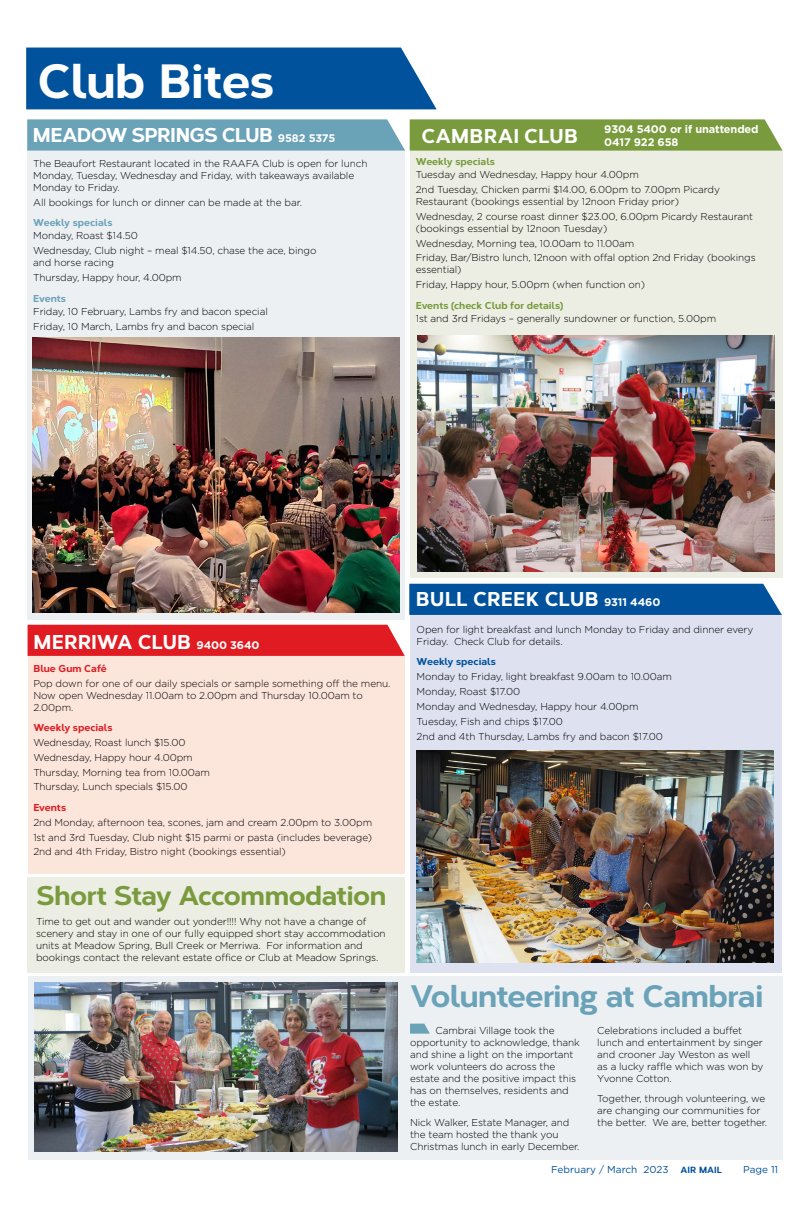
<style>
.page{position:relative;width:808px;height:1205px;background:#fff}
.page>*{position:absolute;margin:0;border:0;box-sizing:border-box;transform-origin:0 0}
.t1{font:800 48px "Corbert";letter-spacing:-.01em;color:#fff}
.t2{font:800 31px "Corbert";letter-spacing:-.025em;color:#6aa2b8}
.t3{font:800 27px "Corbert";letter-spacing:-.02em;color:#799b3d}
.t4{font:800 20px "Corbert";letter-spacing:-.01em;color:#fff}
.t5{font:800 20px "Corbert";letter-spacing:-.04em;color:#fff}
.t6{font:700 11px "Gotham";letter-spacing:-.01em;color:#fff}
.t7{font:300 10px/12px "Gotham";letter-spacing:-.01em;color:#000}
.t8{font:800 10px "Corbert";color:#799b3d}
.t9{font:10px "Gotham";color:#00529c}
.t10{font:800 10px "Corbert";color:#e11b22}
.t11{font:800 10px "Corbert";color:#6aa2b8}
.t12{font:800 10px "Corbert";color:#00529c}
.s1{font-family:"Gotham";font-weight:700;font-size:11px}
.s2{font-family:"Corbert";font-weight:800;font-size:9px}
</style>
<div class="page">
<div style="left:28px;top:976px;width:755px;height:183px;background:#ecf0f3"></div>
<div style="left:26px;top:48px;width:411px;height:61px;background:#00529c"></div>
<div style="left:410px;top:151px;width:372px;height:427px;background:#eceee3"></div>
<div style="left:410px;top:612px;width:372px;height:360px;background:#dde1f0"></div>
<div style="left:409px;top:584px;width:373px;height:31px;background:#00529c"></div>
<div style="left:27px;top:148px;width:378px;height:472px;background:#ecf0f3"></div>
<svg style="left:27px;top:119px;width:755px;height:32px;background:#78a381"></svg>
<div style="left:28px;top:656px;width:377px;height:217px;background:#fce5db"></div>
<div style="left:28px;top:625px;width:377px;height:31px;background:#e11b22"></div>
<div style="left:28px;top:877px;width:377px;height:95px;background:#eceee3"></div>
<img style="left:417px;top:335px;width:358px;height:236px">
<img style="left:33px;top:337px;width:366px;height:275px">
<img style="left:416px;top:750px;width:358px;height:212px">
<svg style="left:410px;top:1023px;width:20px;height:10px"></svg>
<img style="left:35px;top:982px;width:363px;height:169px">
<h1 class="t1" style="left:37px;top:43px;width:238px">Club Bites</h1>
<h3 class="t5" style="left:33px;top:119px;width:304px">MEADOW SPRINGS CLUB <span class="s1">9582 5375</span></h3>
<p class="t7" style="left:33px;top:157px;width:336px">The Beaufort Restaurant located in the RAAFA Club is open for lunch<br>Monday, Tuesday, Wednesday and Friday, with takeaways available<br>Monday to Friday.</p>
<p class="t7" style="left:33px;top:196px;width:270px">All bookings for lunch or dinner can be made at the bar.</p>
<p class="t11" style="left:33px;top:215px;width:81px">Weekly specials</p>
<p class="t7" style="left:33px;top:228px;width:285px;line-height:14.8px">Monday, Roast $14.50<br>Wednesday, Club night – meal $14.50, chase the ace, bingo</p>
<p class="t7" style="left:33px;top:255px;width:150px;line-height:14.8px">and horse racing<br>Thursday, Happy hour, 4.00pm</p>
<p class="t11" style="left:33px;top:290px;width:34px">Events</p>
<p class="t7" style="left:33px;top:304px;width:236px;line-height:14.8px">Friday, 10 February, Lambs fry and bacon special<br>Friday, 10 March, Lambs fry and bacon special</p>
<p class="t6" style="left:604px;top:123px;width:156px">9304 5400 or if unattended</p>
<h3 class="t4" style="left:422px;top:120px;width:158px">CAMBRAI CLUB</h3>
<p class="t6" style="left:604px;top:136px;width:76px">0417 922 658</p>
<p class="t8" style="left:416px;top:153px;width:81px">Weekly specials</p>
<p class="t7" style="left:416px;top:167px;width:306px;line-height:14.8px">Tuesday and Wednesday, Happy hour 4.00pm<br>2nd Tuesday, Chicken parmi $14.00, 6.00pm to 7.00pm Picardy</p>
<p class="t7" style="left:416px;top:194px;width:339px;line-height:14.8px">Restaurant (bookings essential by 12noon Friday prior)<br>Wednesday, 2 course roast dinner $23.00, 6.00pm Picardy Restaurant</p>
<p class="t7" style="left:416px;top:221px;width:341px;line-height:14.8px">(bookings essential by 12noon Tuesday)<br>Wednesday, Morning tea, 10.00am to 11.00am<br>Friday, Bar/Bistro lunch, 12noon with offal option 2nd Friday (bookings</p>
<p class="t7" style="left:416px;top:262px;width:231px;line-height:14.8px">essential)<br>Friday, Happy hour, 5.00pm (when function on)</p>
<p class="t8" style="left:416px;top:297px;width:149px">Events (check Club for details)</p>
<p class="t7" style="left:416px;top:312px;width:302px">1st and 3rd Fridays – generally sundowner or function, 5.00pm</p>
<h3 class="t4" style="left:34px;top:626px;width:228px">MERRIWA CLUB <span class="s1">9400 3640</span></h3>
<p class="t10" style="left:33px;top:660px;width:75px">Blue Gum Café</p>
<p class="t7" style="left:33px;top:677px;width:359px">Pop down for one of our daily specials or sample something off the menu.<br>Now open Wednesday 11.00am to 2.00pm and Thursday 10.00am to<br>2.00pm.</p>
<p class="t10" style="left:33px;top:719px;width:81px">Weekly specials</p>
<p class="t7" style="left:33px;top:735px;width:178px;line-height:14.8px">Wednesday, Roast lunch $15.00<br>Wednesday, Happy hour 4.00pm<br>Thursday, Morning tea from 10.00am<br>Thursday, Lunch specials $15.00</p>
<p class="t10" style="left:33px;top:799px;width:34px">Events</p>
<p class="t7" style="left:33px;top:815px;width:340px;line-height:14.8px;text-align:justify">2nd Monday, afternoon tea, scones, jam and cream 2.00pm to 3.00pm 1st and 3rd Tuesday, Club night $15 parmi or pasta (includes beverage)<br>2nd and 4th Friday, Bistro night (bookings essential)</p>
<h3 class="t3" style="left:36px;top:873px;width:352px">Short Stay Accommodation</h3>
<p class="t7" style="left:36px;top:915px;width:351px">Time to get out and wander out yonder!!!! Why not have a change of scenery and stay in one of our fully equipped short stay accommodation units at Meadow Spring, Bull Creek or Merriwa. For information and bookings contact the relevant estate office or Club at Meadow Springs.</p>
<h3 class="t4" style="left:416px;top:583px;width:246px">BULL CREEK CLUB <span class="s1">9311 4460</span></h3>
<p class="t7" style="left:417px;top:623px;width:338px">Open for light breakfast and lunch Monday to Friday and dinner every<br>Friday. Check Club for details.</p>
<p class="t12" style="left:417px;top:654px;width:81px">Weekly specials</p>
<p class="t7" style="left:417px;top:669px;width:257px;line-height:14.8px">Monday to Friday, light breakfast 9.00am to 10.00am Monday, Roast $17.00<br>Monday and Wednesday, Happy hour 4.00pm Tuesday, Fish and chips $17.00<br>2nd and 4th Thursday, Lambs fry and bacon $17.00</p>
<h2 class="t2" style="left:410px;top:972px;width:355px">Volunteering at Cambrai</h2>
<p class="t7" style="left:410px;top:1024px;width:171px;text-indent:26px">Cambrai Village took the opportunity to acknowledge, thank and shine a light on the important work volunteers do across the estate and the positive impact this has on themselves, residents and the estate.</p>
<p class="t7" style="left:410px;top:1116px;width:171px">Nick Walker, Estate Manager, and the team hosted the thank you<br>Christmas lunch in early December.</p>
<p class="t7" style="left:597px;top:1024px;width:168px">Celebrations included a buffet lunch and entertainment by singer and crooner Jay Weston as well<br>as a lucky raffle which was won by<br>Yvonne Cotton.</p>
<p class="t7" style="left:597px;top:1092px;width:171px">Together, through volunteering, we are changing our communities for the better. We are, better together.</p>
<p class="t9" style="left:551px;top:1164px;width:172px">February / March 2023 <span class="s2">AIR MAIL</span></p>
<p class="t9" style="left:743px;top:1164px;width:37px">Page 11</p>
</div>
